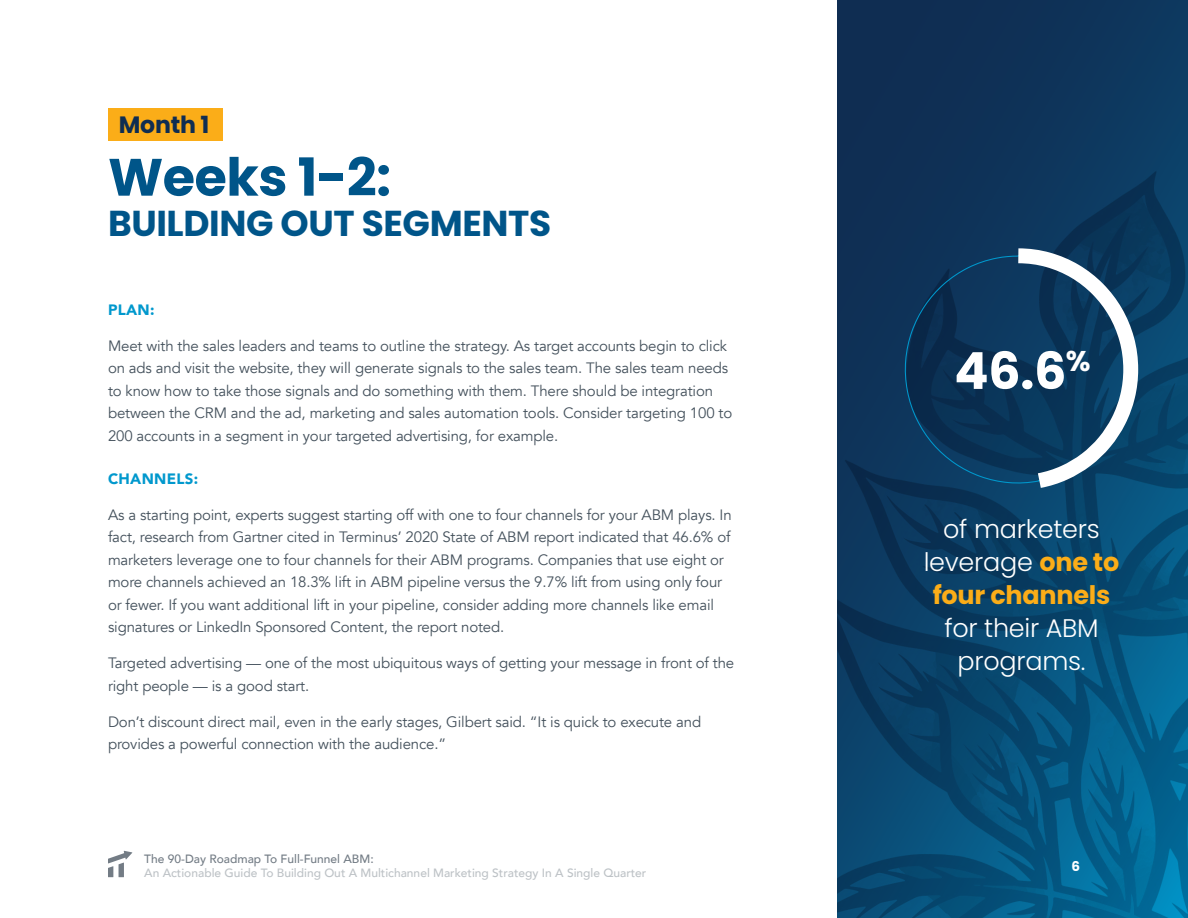
<style>
.page{position:relative;width:1188px;height:918px;background:#fff}
.page>*{position:absolute;margin:0;border:0;box-sizing:border-box;transform-origin:0 0}
.t1{font:700 52.5px "Poppins";letter-spacing:-.01em;color:#005589}
.t2{font:700 51px "Poppins";color:#fff}
.t3{font:700 36px "Poppins";letter-spacing:-.01em;color:#005589}
.t4{font:300 25.5px/33px "Poppins";letter-spacing:-.01em;color:#fff;text-align:center}
.t5{font:700 23.7px "Poppins";letter-spacing:-.01em;color:#0f2d52}
.t6{font:15px/22.5px "Avenir";letter-spacing:-.01em;color:#44515c}
.t7{font:900 15px "Avenir";letter-spacing:.02em;color:#0098cd}
.t8{font:700 13.5px "Poppins";color:#fff}
.t9{font:500 12px "Avenir";color:#bdc2c6}
.t10{font:500 12px "Avenir";color:#737c85}
.s1{font-weight:700;color:#fbad18}
</style>
<div class="page">
<div style="left:837px;top:0;width:351px;height:918px;background:#0e3157"></div>
<img style="left:838px;top:162px;width:350px;height:756px">
<svg style="left:108px;top:851px;width:24px;height:26px"></svg>
<svg style="left:904px;top:255px;width:99px;height:230px"></svg>
<svg style="left:1003px;top:239px;width:145px;height:259px"></svg>
<div style="left:108px;top:108px;width:115px;height:33px;background:#fbad18"></div>
<h3 class="t5" style="left:119px;top:111px;width:92px">Month 1</h3>
<h1 class="t1" style="left:108px;top:147px;width:285px">Weeks 1-2:</h1>
<h3 class="t3" style="left:108px;top:203px;width:445px">BUILDING OUT SEGMENTS</h3>
<p class="t7" style="left:108px;top:297px;width:48px">PLAN:</p>
<p class="t6" style="left:108px;top:335px;width:626px">Meet with the sales leaders and teams to outline the strategy. As target accounts begin to click on ads and visit the website, they will generate signals to the sales team. The sales team needs to know how to take those signals and do something with them. There should be integration between the CRM and the ad, marketing and sales automation tools. Consider targeting 100 to 200 accounts in a segment in your targeted advertising, for example.</p>
<p class="t7" style="left:108px;top:465px;width:92px">CHANNELS:</p>
<p class="t6" style="left:108px;top:503px;width:625px">As a starting point, experts suggest starting off with one to four channels for your ABM plays. In fact, research from Gartner cited in Terminus’ 2020 State of ABM report indicated that 46.6% of marketers leverage one to four channels for their ABM programs. Companies that use eight or more channels achieved an 18.3% lift in ABM pipeline versus the 9.7% lift from using only four or fewer. If you want additional lift in your pipeline, consider adding more channels like email signatures or LinkedIn Sponsored Content, the report noted.</p>
<p class="t6" style="left:108px;top:652px;width:628px">Targeted advertising — one of the most ubiquitous ways of getting your message in front of the right people — is a good start.</p>
<p class="t6" style="left:108px;top:710px;width:595px">Don’t discount direct mail, even in the early stages, Gilbert said. “It is quick to execute and provides a powerful connection with the audience.”</p>
<p class="t10" style="left:144px;top:848px;width:231px">The 90-Day Roadmap To Full-Funnel ABM:</p>
<p class="t9" style="left:144px;top:863px;width:504px">An Actionable Guide To Building Out A Multichannel Marketing Strategy In A Single Quarter</p>
<h2 class="t2" style="left:954px;top:341px;width:138px">46.6<sup>%</sup></h2>
<h3 class="t4" style="left:924px;top:512px;width:197px">of marketers leverage <span class="s1">one to four channels</span></h3>
<h3 class="t4" style="left:944px;top:611px;width:156px">for their ABM programs.</h3>
<p class="t8" style="left:1071px;top:859px;width:10px">6</p>
</div>
